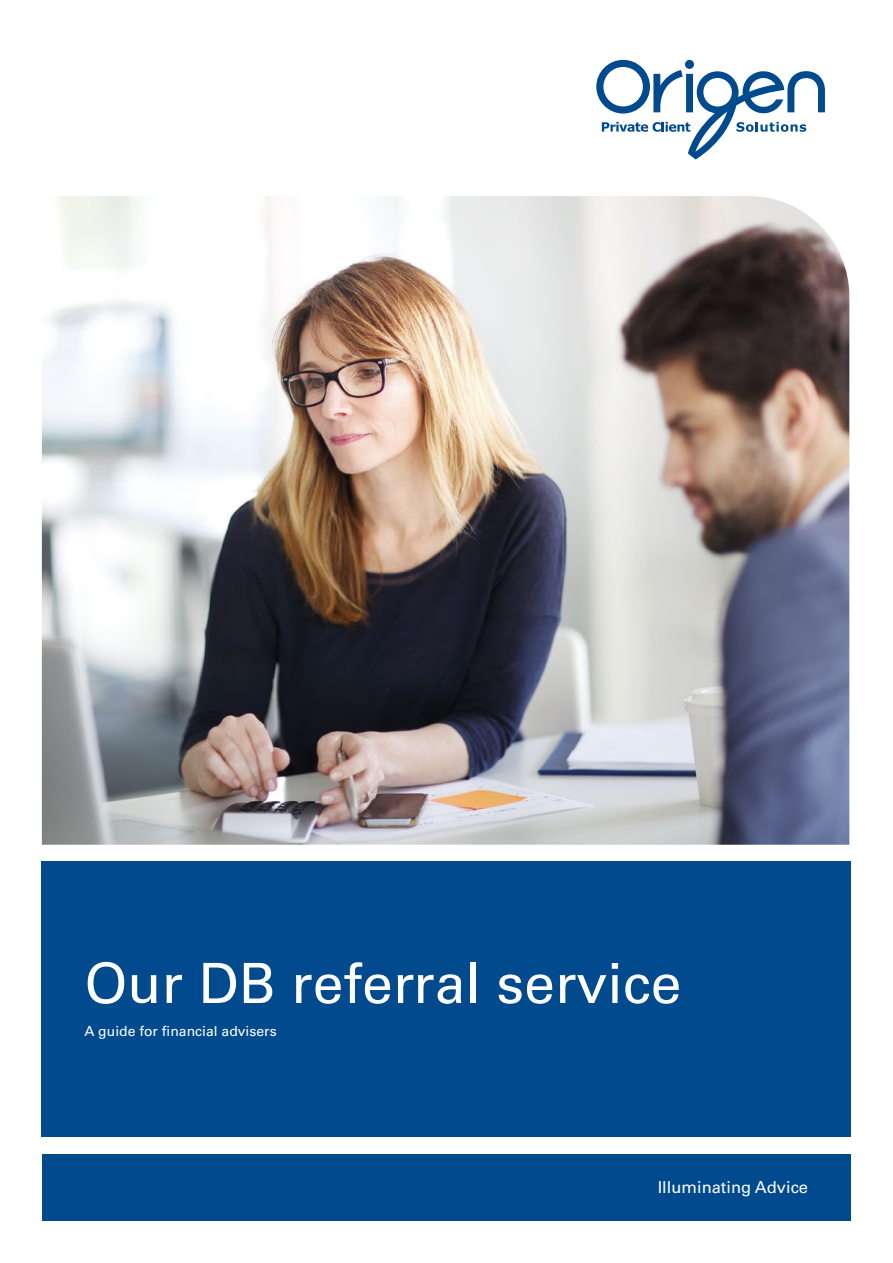
<style>
.page{position:relative;width:893px;height:1263px;background:#fff}
.page>*{position:absolute;margin:0;border:0;box-sizing:border-box;transform-origin:0 0}
.t1{font:55.5px "Univers LT Std";color:#fff}
.t2{font:16.5px "Univers LT Std";color:#fff}
.t3{font:13.95px "Univers LT Std";color:#fff}
</style>
<div class="page">
<div style="left:42px;top:1154px;width:809px;height:66px;background:#004a8d"></div>
<div style="left:42px;top:862px;width:809px;height:275px;background:#004a8d"></div>
<svg style="left:596px;top:60px;width:229px;height:99px"></svg>
<img style="left:42px;top:196px;width:807px;height:649px">
<p class="t1" style="left:84px;top:950px;width:599px">Our DB referral service</p>
<p class="t3" style="left:84px;top:1023px;width:194px">A guide for financial advisers</p>
<p class="t2" style="left:658px;top:1178px;width:152px">Illuminating Advice</p>
</div>
